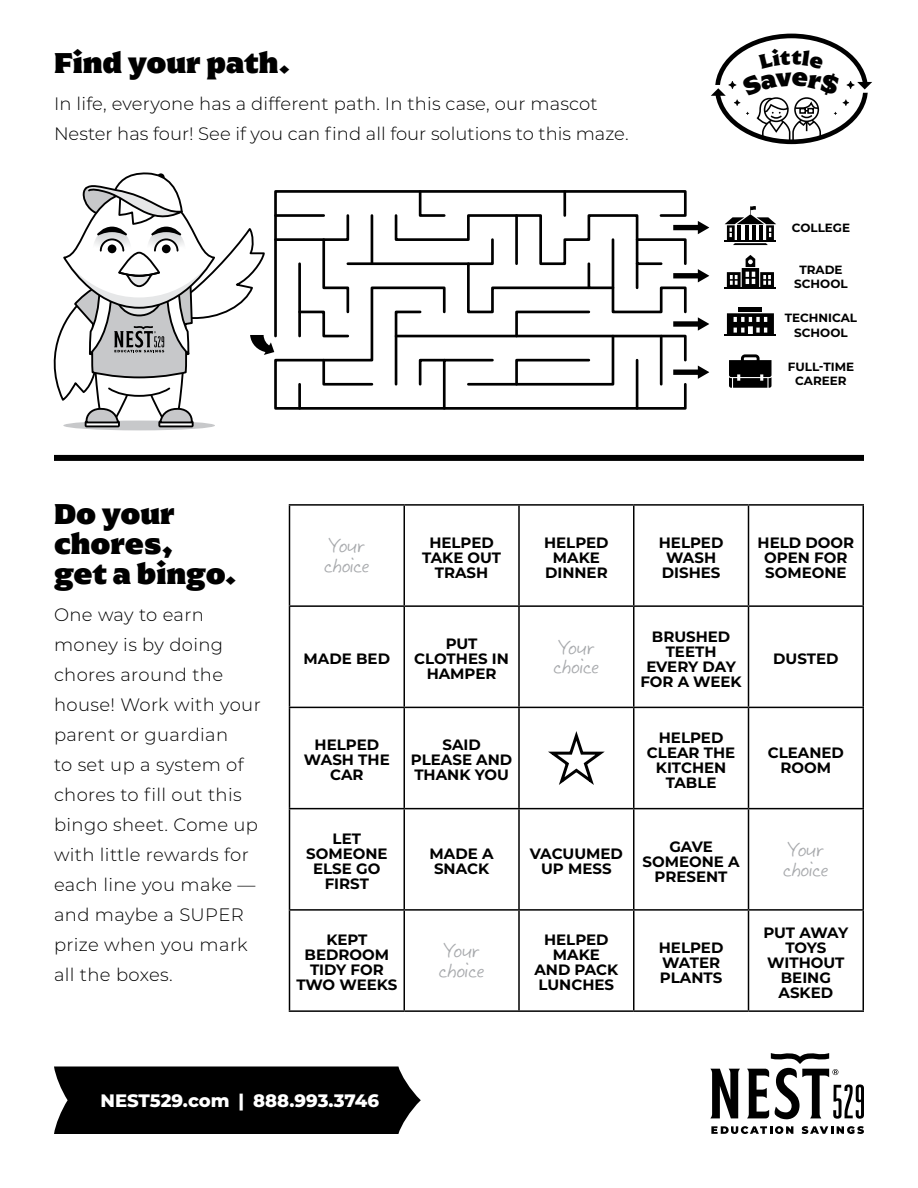
<style>
.page{position:relative;width:918px;height:1188px;background:#fff}
.page>*{position:absolute;margin:0;border:0;box-sizing:border-box;transform-origin:0 0}
.t1{font:900 30px/30px "Arpona";color:#000}
.t2{font:21px/19.5px "Jeff Script";color:#a7a9ac}
.t3{font:300 18px/30px "Montserrat";letter-spacing:.01em;color:#000}
.t4{font:800 18px "Montserrat";color:#fff}
.t5{font:700 15px/15px "Montserrat";color:#000;text-align:center}
.t6{font:700 12px/14.4px "Montserrat";color:#000;text-align:center}
</style>
<div class="page">
<hr style="left:289px;top:504px;width:115px;height:2px;background:#000">
<hr style="left:289px;top:506px;width:1px;height:99px;background:#000">
<hr style="left:404px;top:504px;width:115px;height:2px;background:#000">
<hr style="left:404px;top:506px;width:1px;height:99px;background:#000">
<hr style="left:519px;top:504px;width:115px;height:2px;background:#000">
<hr style="left:518px;top:506px;width:2px;height:99px;background:#000">
<hr style="left:634px;top:504px;width:114px;height:2px;background:#000">
<hr style="left:633px;top:506px;width:1px;height:99px;background:#000">
<hr style="left:748px;top:504px;width:116px;height:2px;background:#000">
<hr style="left:748px;top:506px;width:1px;height:99px;background:#000">
<hr style="left:862px;top:506px;width:2px;height:99px;background:#000">
<hr style="left:289px;top:605px;width:115px;height:2px;background:#000">
<hr style="left:289px;top:607px;width:1px;height:100px;background:#000">
<hr style="left:404px;top:605px;width:115px;height:2px;background:#000">
<hr style="left:404px;top:607px;width:1px;height:100px;background:#000">
<hr style="left:519px;top:605px;width:115px;height:2px;background:#000">
<hr style="left:518px;top:607px;width:2px;height:100px;background:#000">
<hr style="left:634px;top:605px;width:114px;height:2px;background:#000">
<hr style="left:633px;top:607px;width:1px;height:100px;background:#000">
<hr style="left:748px;top:605px;width:116px;height:2px;background:#000">
<hr style="left:748px;top:607px;width:1px;height:100px;background:#000">
<hr style="left:862px;top:607px;width:2px;height:100px;background:#000">
<hr style="left:289px;top:707px;width:115px;height:1px;background:#000">
<hr style="left:289px;top:708px;width:1px;height:100px;background:#000">
<hr style="left:404px;top:707px;width:115px;height:1px;background:#000">
<hr style="left:404px;top:708px;width:1px;height:100px;background:#000">
<hr style="left:519px;top:707px;width:115px;height:1px;background:#000">
<hr style="left:518px;top:708px;width:2px;height:100px;background:#000">
<hr style="left:634px;top:707px;width:114px;height:1px;background:#000">
<hr style="left:633px;top:708px;width:1px;height:100px;background:#000">
<hr style="left:748px;top:707px;width:116px;height:1px;background:#000">
<hr style="left:748px;top:708px;width:1px;height:100px;background:#000">
<hr style="left:862px;top:708px;width:2px;height:100px;background:#000">
<hr style="left:289px;top:808px;width:115px;height:1px;background:#000">
<hr style="left:289px;top:809px;width:1px;height:100px;background:#000">
<hr style="left:404px;top:808px;width:115px;height:1px;background:#000">
<hr style="left:404px;top:809px;width:1px;height:100px;background:#000">
<hr style="left:519px;top:808px;width:115px;height:1px;background:#000">
<hr style="left:518px;top:809px;width:2px;height:100px;background:#000">
<hr style="left:634px;top:808px;width:114px;height:1px;background:#000">
<hr style="left:633px;top:809px;width:1px;height:100px;background:#000">
<hr style="left:748px;top:808px;width:116px;height:1px;background:#000">
<hr style="left:748px;top:809px;width:1px;height:100px;background:#000">
<hr style="left:862px;top:809px;width:2px;height:100px;background:#000">
<hr style="left:289px;top:909px;width:115px;height:2px;background:#000">
<hr style="left:289px;top:911px;width:1px;height:99px;background:#000">
<hr style="left:404px;top:909px;width:115px;height:2px;background:#000">
<hr style="left:404px;top:911px;width:1px;height:99px;background:#000">
<hr style="left:519px;top:909px;width:115px;height:2px;background:#000">
<hr style="left:518px;top:911px;width:2px;height:99px;background:#000">
<hr style="left:634px;top:909px;width:114px;height:2px;background:#000">
<hr style="left:633px;top:911px;width:1px;height:99px;background:#000">
<hr style="left:748px;top:909px;width:116px;height:2px;background:#000">
<hr style="left:748px;top:911px;width:1px;height:99px;background:#000">
<hr style="left:862px;top:911px;width:2px;height:99px;background:#000">
<hr style="left:289px;top:1010px;width:115px;height:2px;background:#000">
<hr style="left:404px;top:1010px;width:115px;height:2px;background:#000">
<hr style="left:519px;top:1010px;width:115px;height:2px;background:#000">
<hr style="left:634px;top:1010px;width:114px;height:2px;background:#000">
<hr style="left:748px;top:1010px;width:116px;height:2px;background:#000">
<svg style="left:548px;top:732px;width:57px;height:53px"></svg>
<svg style="left:63px;top:421px;width:152px;height:9px"></svg>
<svg style="left:725px;top:206px;width:51px;height:39px"></svg>
<hr style="left:725px;top:287px;width:51px;height:1px;background:#000">
<svg style="left:727px;top:255px;width:47px;height:32px"></svg>
<div style="left:739px;top:307px;width:23px;height:5px;background:#000"></div>
<hr style="left:725px;top:335px;width:51px;height:1px;background:#000">
<svg style="left:727px;top:313px;width:47px;height:22px"></svg>
<svg style="left:729px;top:354px;width:43px;height:34px"></svg>
<svg style="left:274px;top:190px;width:119px;height:95px"></svg>
<hr style="left:276px;top:238px;width:48px;height:3px;background:#000">
<hr style="left:371px;top:216px;width:2px;height:48px;background:#000">
<hr style="left:276px;top:214px;width:48px;height:3px;background:#000">
<svg style="left:297px;top:213px;width:54px;height:72px"></svg>
<svg style="left:274px;top:285px;width:119px;height:125px"></svg>
<hr style="left:348px;top:262px;width:120px;height:3px;background:#000">
<hr style="left:298px;top:264px;width:3px;height:72px;background:#000">
<svg style="left:393px;top:190px;width:295px;height:220px"></svg>
<hr style="left:563px;top:191px;width:3px;height:25px;background:#000">
<div style="left:673px;top:225px;width:27px;height:5px;background:#000"></div>
<svg style="left:698px;top:221px;width:11px;height:13px"></svg>
<div style="left:673px;top:273px;width:27px;height:5px;background:#000"></div>
<svg style="left:698px;top:269px;width:11px;height:13px"></svg>
<div style="left:673px;top:321px;width:27px;height:6px;background:#000"></div>
<svg style="left:698px;top:317px;width:11px;height:14px"></svg>
<div style="left:673px;top:370px;width:27px;height:5px;background:#000"></div>
<svg style="left:698px;top:366px;width:11px;height:13px"></svg>
<svg style="left:53px;top:173px;width:221px;height:254px"></svg>
<div style="left:54px;top:455px;width:810px;height:6px;background:#000"></div>
<div style="left:54px;top:1066px;width:367px;height:68px;background:#000"></div>
<svg style="left:710px;top:1069px;width:30px;height:49px"></svg>
<svg style="left:747px;top:1053px;width:117px;height:66px"></svg>
<svg style="left:711px;top:1126px;width:82px;height:8px"></svg>
<svg style="left:802px;top:1126px;width:62px;height:8px"></svg>
<div style="left:706px;top:24px;width:171px;height:129px;border:23px solid #fff;border-radius:50%"></div>
<svg style="left:711px;top:31px;width:161px;height:115px"></svg>
<h1 class="t1" style="left:54px;top:48px;width:238px">Find your path.</h1>
<p class="t3" style="left:54px;top:88px;width:576px">In life, everyone has a different path. In this case, our mascot<br>Nester has four! See if you can find all four solutions to this maze.</p>
<p class="t6" style="left:792px;top:220px;width:60px">COLLEGE</p>
<p class="t6" style="left:794px;top:262px;width:55px">TRADE<br>SCHOOL</p>
<p class="t6" style="left:785px;top:310px;width:74px">TECHNICAL<br>SCHOOL</p>
<p class="t6" style="left:788px;top:359px;width:68px">FULL-TIME<br>CAREER</p>
<h1 class="t1" style="left:54px;top:499px;width:184px">Do your chores,<br>get a bingo.</h1>
<p class="t3" style="left:54px;top:599px;width:208px">One way to earn money is by doing chores around the house! Work with your parent or guardian<br>to set up a system of chores to fill out this bingo sheet. Come up with little rewards for each line you make — and maybe a SUPER prize when you mark all the boxes.</p>
<h2 class="t2" style="left:324px;top:536px;width:46px">Your choice</h2>
<p class="t5" style="left:422px;top:534px;width:81px">HELPED<br>TAKE OUT<br>TRASH</p>
<p class="t5" style="left:544px;top:534px;width:66px">HELPED<br>MAKE<br>DINNER</p>
<p class="t5" style="left:659px;top:534px;width:66px;text-align:left">HELPED<br>WASH<br>DISHES</p>
<p class="t5" style="left:758px;top:534px;width:98px">HELD DOOR<br>OPEN FOR<br>SOMEONE</p>
<p class="t5" style="left:304px;top:650px;width:88px">MADE BED</p>
<p class="t5" style="left:414px;top:635px;width:96px">PUT<br>CLOTHES IN<br>HAMPER</p>
<h2 class="t2" style="left:554px;top:637px;width:46px">Your choice</h2>
<p class="t5" style="left:640px;top:628px;width:103px">BRUSHED<br>TEETH<br>EVERY DAY<br>FOR A WEEK</p>
<p class="t5" style="left:304px;top:737px;width:87px">HELPED<br>WASH THE<br>CAR</p>
<p class="t5" style="left:411px;top:737px;width:103px">SAID<br>PLEASE AND<br>THANK YOU</p>
<p class="t5" style="left:647px;top:729px;width:90px">HELPED<br>CLEAR THE<br>KITCHEN<br>TABLE</p>
<p class="t5" style="left:773px;top:650px;width:67px">DUSTED</p>
<p class="t5" style="left:768px;top:744px;width:78px">CLEANED<br>ROOM</p>
<p class="t5" style="left:306px;top:830px;width:83px">LET<br>SOMEONE<br>ELSE GO<br>FIRST</p>
<p class="t5" style="left:430px;top:845px;width:66px;text-align:left">MADE A<br>SNACK</p>
<p class="t5" style="left:530px;top:845px;width:95px">VACUUMED<br>UP MESS</p>
<p class="t5" style="left:643px;top:838px;width:99px">GAVE<br>SOMEONE A<br>PRESENT</p>
<h2 class="t2" style="left:783px;top:840px;width:46px">Your choice</h2>
<p class="t5" style="left:296px;top:932px;width:102px">KEPT<br>BEDROOM<br>TIDY FOR<br>TWO WEEKS</p>
<h2 class="t2" style="left:439px;top:941px;width:46px">Your choice</h2>
<p class="t5" style="left:534px;top:932px;width:85px">HELPED<br>MAKE<br>AND PACK<br>LUNCHES</p>
<p class="t5" style="left:659px;top:939px;width:66px;text-align:left">HELPED<br>WATER<br>PLANTS</p>
<p class="t5" style="left:764px;top:924px;width:86px">PUT AWAY<br>TOYS<br>WITHOUT<br>BEING<br>ASKED</p>
<p class="t4" style="left:101px;top:1087px;width:280px">NEST529.com | 888.993.3746</p>
</div>
